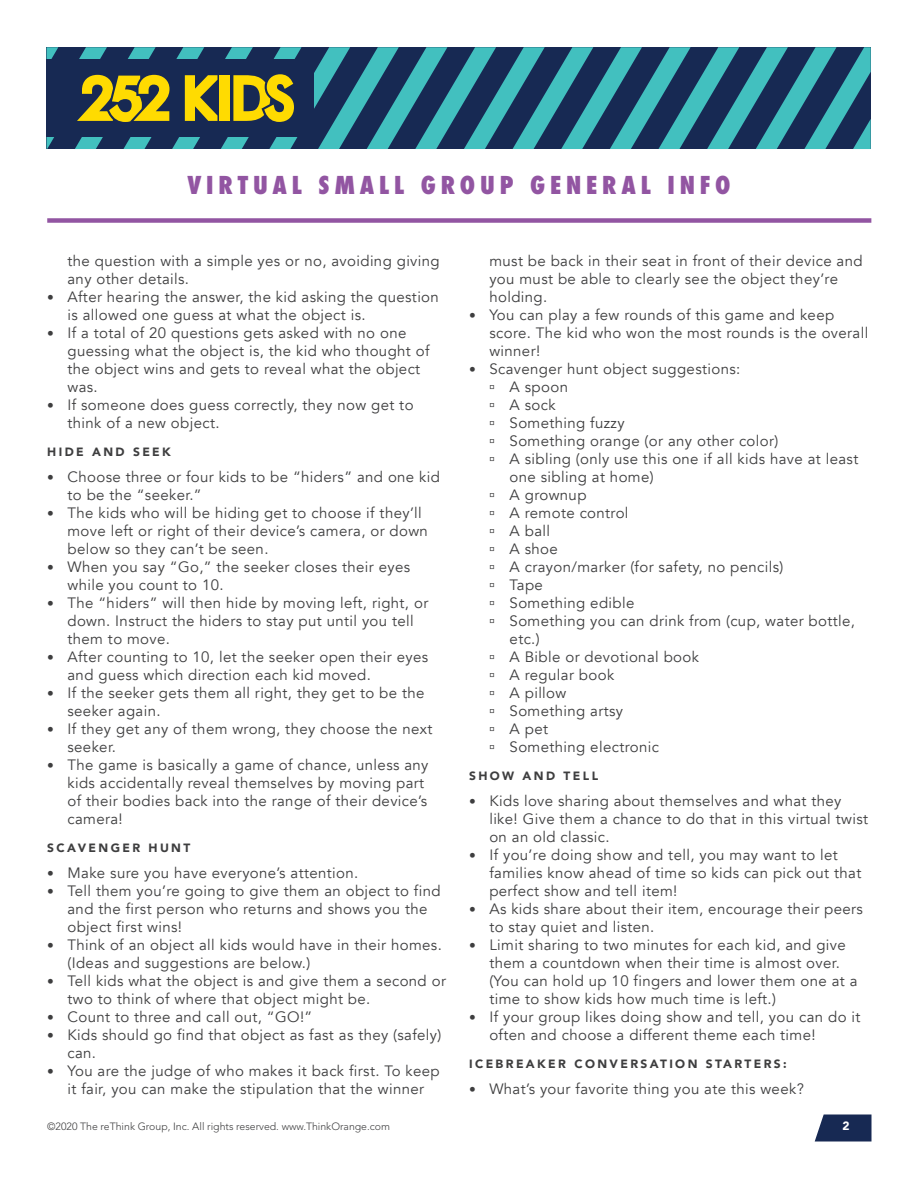
<style>
.page{position:relative;width:918px;height:1188px;background:#fff}
.page>*{position:absolute;margin:0;border:0;box-sizing:border-box;transform-origin:0 0}
.t1{font:800 condensed 24px "Futura";letter-spacing:.2em;color:#9255a2}
.t2{font:15px/18px "Avenir";letter-spacing:.025em;color:#3e3e3f}
.t3{font:900 12px "Avenir";letter-spacing:.2em;color:#3e3e3f}
.t4{font:900 12px "Avenir";color:#fff}
.t5{font:300 10.5px "Avenir LT Std";color:#3e3e3f}
.s1{font-size:13.5px}
</style>
<div class="page">
<div style="left:47px;top:218px;width:824px;height:5px;background:#9255a2"></div>
<svg style="left:46px;top:47px;width:825px;height:102px;background:#35666f"></svg>
<svg style="left:815px;top:1114px;width:57px;height:28px;background:#314166"></svg>
<h1 class="t1" style="left:187px;top:169px;width:545px">VIRTUAL SMALL GROUP GENERAL INFO</h1>
<p class="t2" style="left:68px;top:252px;width:374px">the question with a simple yes or no, avoiding giving any other details.</p>
<p class="t2" style="left:68px;top:288px;width:373px;text-indent:-20px"><span class="s1">•</span> After hearing the answer, the kid asking the question is allowed one guess at what the object is.</p>
<p class="t2" style="left:68px;top:324px;width:364px;text-indent:-20px"><span class="s1">•</span> If a total of 20 questions gets asked with no one guessing what the object is, the kid who thought of the object wins and gets to reveal what the object was.</p>
<p class="t2" style="left:68px;top:396px;width:348px;text-indent:-20px"><span class="s1">•</span> If someone does guess correctly, they now get to think of a new object.</p>
<p class="t3" style="left:47px;top:442px;width:125px">HIDE AND SEEK</p>
<p class="t2" style="left:68px;top:468px;width:374px;text-indent:-20px"><span class="s1">•</span> Choose three or four kids to be “hiders” and one kid to be the “seeker.”</p>
<p class="t2" style="left:68px;top:504px;width:362px;text-indent:-20px"><span class="s1">•</span> The kids who will be hiding get to choose if they’ll move left or right of their device’s camera, or down below so they can’t be seen.</p>
<p class="t2" style="left:68px;top:558px;width:344px;text-indent:-20px"><span class="s1">•</span> When you say “Go,” the seeker closes their eyes while you count to 10.</p>
<p class="t2" style="left:68px;top:594px;width:362px;text-indent:-20px"><span class="s1">•</span> The “hiders” will then hide by moving left, right, or down. Instruct the hiders to stay put until you tell them to move.</p>
<p class="t2" style="left:68px;top:648px;width:362px;text-indent:-20px"><span class="s1">•</span> After counting to 10, let the seeker open their eyes and guess which direction each kid moved.</p>
<p class="t2" style="left:68px;top:684px;width:358px;text-indent:-20px"><span class="s1">•</span> If the seeker gets them all right, they get to be the seeker again.</p>
<p class="t2" style="left:68px;top:720px;width:366px;text-indent:-20px"><span class="s1">•</span> If they get any of them wrong, they choose the next seeker.</p>
<p class="t2" style="left:68px;top:756px;width:363px;text-indent:-20px"><span class="s1">•</span> The game is basically a game of chance, unless any kids accidentally reveal themselves by moving part of their bodies back into the range of their device’s camera!</p>
<p class="t3" style="left:47px;top:838px;width:145px">SCAVENGER HUNT</p>
<p class="t2" style="left:47px;top:864px;width:313px"><span class="s1">•</span> Make sure you have everyone’s attention.</p>
<p class="t2" style="left:68px;top:882px;width:375px;text-indent:-20px"><span class="s1">•</span> Tell them you’re going to give them an object to find and the first person who returns and shows you the object first wins!</p>
<p class="t2" style="left:68px;top:936px;width:376px;text-indent:-20px"><span class="s1">•</span> Think of an object all kids would have in their homes. (Ideas and suggestions are below.)</p>
<p class="t2" style="left:68px;top:972px;width:380px;text-indent:-20px"><span class="s1">•</span> Tell kids what the object is and give them a second or two to think of where that object might be.</p>
<p class="t2" style="left:47px;top:1008px;width:267px"><span class="s1">•</span> Count to three and call out, “GO!”</p>
<p class="t2" style="left:68px;top:1026px;width:375px;text-indent:-20px"><span class="s1">•</span> Kids should go find that object as fast as they (safely) can.</p>
<p class="t2" style="left:47px;top:1062px;width:394px;text-align:center"><span class="s1">•</span> You are the judge of who makes it back first. To keep it fair, you can make the stipulation that the winner</p>
<p class="t2" style="left:489px;top:252px;width:375px">must be back in their seat in front of their device and you must be able to clearly see the object they’re holding.</p>
<p class="t2" style="left:489px;top:306px;width:380px;text-indent:-20px"><span class="s1">•</span> You can play a few rounds of this game and keep score. The kid who won the most rounds is the overall winner!</p>
<p class="t2" style="left:469px;top:360px;width:273px"><span class="s1">•</span> Scavenger hunt object suggestions:</p>
<p class="t2" style="left:510px;top:378px;width:60px">A spoon</p>
<p class="t2" style="left:510px;top:396px;width:48px">A sock</p>
<p class="t2" style="left:510px;top:414px;width:116px">Something fuzzy</p>
<p class="t2" style="left:510px;top:432px;width:270px">Something orange (or any other color)</p>
<p class="t2" style="left:510px;top:450px;width:350px">A sibling (only use this one if all kids have at least one sibling at home)</p>
<p class="t2" style="left:510px;top:486px;width:78px">A grownup</p>
<p class="t2" style="left:510px;top:504px;width:120px">A remote control</p>
<p class="t2" style="left:510px;top:522px;width:42px">A ball</p>
<p class="t2" style="left:510px;top:540px;width:50px">A shoe</p>
<p class="t2" style="left:510px;top:558px;width:275px">A crayon/marker (for safety, no pencils)</p>
<p class="t2" style="left:510px;top:576px;width:35px">Tape</p>
<p class="t2" style="left:510px;top:594px;width:126px">Something edible</p>
<p class="t2" style="left:510px;top:612px;width:347px">Something you can drink from (cup, water bottle, etc.)</p>
<p class="t2" style="left:510px;top:648px;width:191px">A Bible or devotional book</p>
<p class="t2" style="left:510px;top:666px;width:106px">A regular book</p>
<p class="t2" style="left:510px;top:684px;width:58px">A pillow</p>
<p class="t2" style="left:510px;top:702px;width:115px">Something artsy</p>
<p class="t2" style="left:510px;top:720px;width:40px">A pet</p>
<p class="t2" style="left:510px;top:738px;width:151px">Something electronic</p>
<p class="t3" style="left:469px;top:766px;width:130px">SHOW AND TELL</p>
<p class="t2" style="left:489px;top:792px;width:380px;text-indent:-20px"><span class="s1">•</span> Kids love sharing about themselves and what they like! Give them a chance to do that in this virtual twist on an old classic.</p>
<p class="t2" style="left:489px;top:846px;width:374px;text-indent:-20px"><span class="s1">•</span> If you’re doing show and tell, you may want to let families know ahead of time so kids can pick out that perfect show and tell item!</p>
<p class="t2" style="left:489px;top:900px;width:375px;text-indent:-20px"><span class="s1">•</span> As kids share about their item, encourage their peers to stay quiet and listen.</p>
<p class="t2" style="left:489px;top:936px;width:370px;text-indent:-20px"><span class="s1">•</span> Limit sharing to two minutes for each kid, and give them a countdown when their time is almost over. (You can hold up 10 fingers and lower them one at a time to show kids how much time is left.)</p>
<p class="t2" style="left:489px;top:1008px;width:373px;text-indent:-20px"><span class="s1">•</span> If your group likes doing show and tell, you can do it often and choose a different theme each time!</p>
<p class="t3" style="left:469px;top:1054px;width:319px">ICEBREAKER CONVERSATION STARTERS:</p>
<p class="t2" style="left:469px;top:1080px;width:336px"><span class="s1">•</span> What’s your favorite thing you ate this week?</p>
<p class="t5" style="left:47px;top:1120px;width:344px">©2020 The reThink Group, Inc. All rights reserved. www.ThinkOrange.com</p>
<p class="t4" style="left:843px;top:1115px;width:9px">2</p>
</div>
